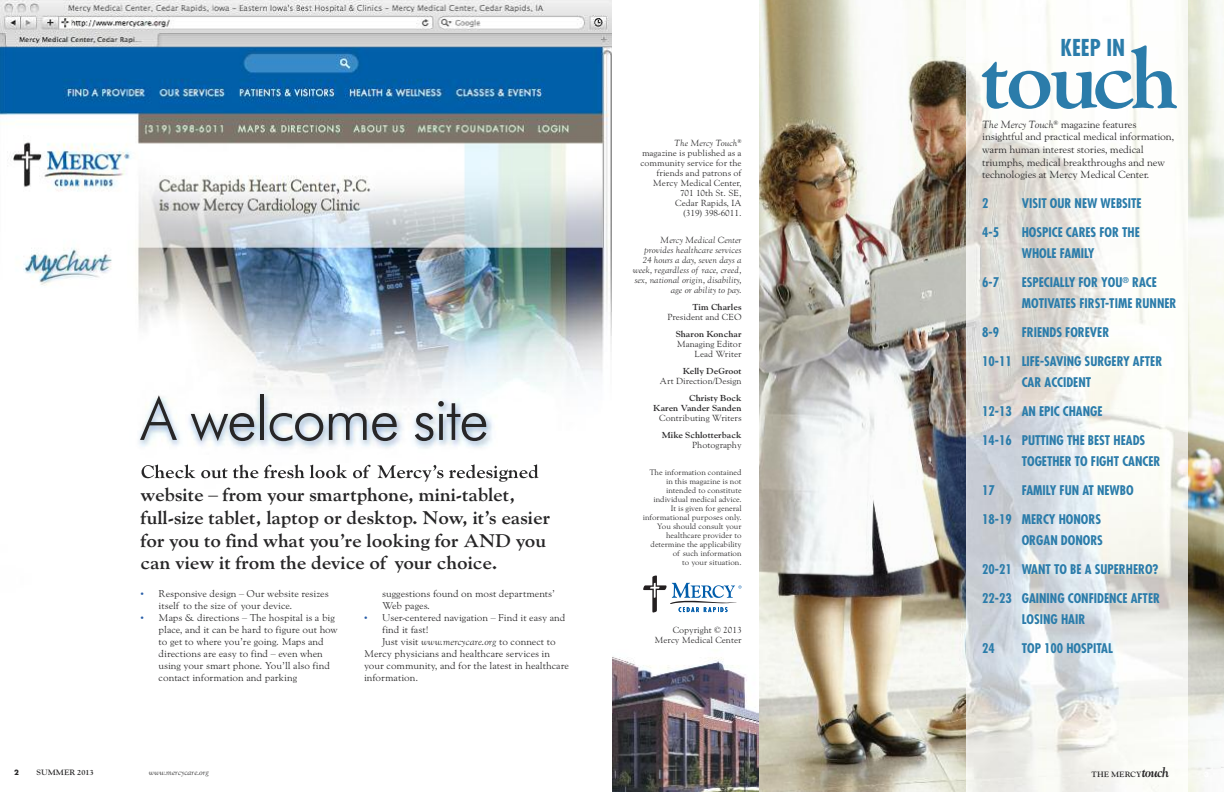
<style>
.page{position:relative;width:1224px;height:792px;background:#fff}
.page>*{position:absolute;margin:0;border:0;box-sizing:border-box;transform-origin:0 0}
.t1{font:700 86.9px "Goudy";letter-spacing:-.06em;color:#2b7caa}
.t2{font:300 60px "Futura BT";letter-spacing:-.03em;color:#272627}
.t3{font:700 condensed 22.7px "Futura";color:#2b7caa}
.t4{font:700 19px/22.8px "Goudy";letter-spacing:-.005em;color:#272627}
.t5{font:700 condensed 13px/21px "Futura";color:#2b7caa}
.t6{font:10.5px/12.6px "Goudy Old Style";letter-spacing:-.015em;color:#272627}
.t7{font:10px/12px "Goudy Old Style";color:#272627}
.t8{font:9px/10px "Goudy Old Style";color:#272627;text-align:right}
.t9{font:italic 9px/10px "Goudy Old Style";color:#272627;text-align:right}
.t10{font:700 9px/10px "Goudy";color:#272627;text-align:right}
.t11{font:8px/9px "Goudy Old Style";color:#272627;text-align:right}
.t12{font:700 8px "Goudy";color:#272627}
.t13{font:italic 8px "Goudy Old Style";color:#272627}
.t14{font:700 7px "Futura Std";color:#272627}
.s1{color:#285ea8}
.s2{font-style:italic}
.s3{font-style:italic;font-size:14px}
</style>
<div class="page">
<img style="left:612px;top:657px;width:146px;height:135px">
<img style="left:760px;top:0;width:464px;height:792px">
<img style="left:0;top:0;width:612px;height:477px">
<img style="left:967px;top:0;width:220px;height:792px">
<svg style="left:643px;top:576px;width:99px;height:37px"></svg>
<img style="left:129px;top:382px;width:468px;height:94px">
<img style="left:142px;top:464px;width:68px;height:12px">
<h2 class="t2" style="left:141px;top:395px;width:350px">A welcome site</h2>
<h3 class="t4" style="left:141px;top:462px;width:411px">Check out the fresh look of Mercy’s redesigned website – from your smartphone, mini-tablet, full-size tablet, laptop or desktop. Now, it’s easier for you to find what you’re looking for AND you can view it from the device of your choice.</h3>
<p class="t7" style="left:159px;top:588px;width:172px;text-indent:-18px"><span class="s1">•</span> Responsive design – Our website resizes itself to the size of your device.</p>
<p class="t7" style="left:159px;top:612px;width:181px;text-indent:-18px"><span class="s1">•</span> Maps &amp; directions – The hospital is a big place, and it can be hard to figure out how to get to where you’re going. Maps and directions are easy to find – even when using your smart phone. You’ll also find contact information and parking</p>
<p class="t7" style="left:382px;top:588px;width:174px">suggestions found on most departments’<br>Web pages.</p>
<p class="t7" style="left:364px;top:612px;width:203px"><span class="s1">•</span> User-centered navigation – Find it easy and</p>
<p class="t7" style="left:382px;top:624px;width:48px">find it fast!</p>
<p class="t7" style="left:382px;top:636px;width:175px">Just visit <span class="s2">www.mercycare.org</span> to connect to</p>
<p class="t7" style="left:364px;top:648px;width:187px">Mercy physicians and healthcare services in</p>
<p class="t7" style="left:364px;top:660px;width:206px">your community, and for the latest in healthcare</p>
<p class="t7" style="left:364px;top:672px;width:56px">information.</p>
<p class="t14" style="left:14px;top:770px;width:6px">2</p>
<p class="t12" style="left:37px;top:770px;width:58px">SUMMER 2013</p>
<p class="t13" style="left:149px;top:770px;width:62px">www.mercycare.org</p>
<p class="t8" style="left:640px;top:139px;width:103px"><span class="s2">The Mercy Touch</span><sup>® </sup>magazine is published as a community service for the friends and patrons of<br>Mercy Medical Center,<br>701 10th St. SE,<br>Cedar Rapids, IA<br>(319) 398-6011.</p>
<p class="t9" style="left:633px;top:236px;width:110px">Mercy Medical Center provides healthcare services<br>24 hours a day, seven days a week, regardless of race, creed, sex, national origin, disability, age or ability to pay.</p>
<p class="t10" style="left:693px;top:303px;width:51px">Tim Charles</p>
<p class="t8" style="left:667px;top:313px;width:76px">President and CEO</p>
<p class="t10" style="left:676px;top:330px;width:67px">Sharon Konchar</p>
<p class="t8" style="left:677px;top:340px;width:66px">Managing Editor<br>Lead Writer</p>
<p class="t10" style="left:683px;top:367px;width:60px">Kelly DeGroot</p>
<p class="t8" style="left:660px;top:377px;width:83px">Art Direction/Design</p>
<p class="t10" style="left:653px;top:394px;width:90px">Christy Bock<br>Karen Vander Sanden</p>
<p class="t8" style="left:659px;top:414px;width:84px">Contributing Writers</p>
<p class="t10" style="left:662px;top:431px;width:81px">Mike Schlotterback</p>
<p class="t8" style="left:692px;top:441px;width:51px">Photography</p>
<p class="t11" style="left:643px;top:468px;width:100px">The information contained in this magazine is not intended to constitute individual medical advice.<br>It is given for general informational purposes only.<br>You should consult your healthcare provider to determine the applicability of such information<br>to your situation.</p>
<p class="t8" style="left:654px;top:626px;width:89px">Copyright © 2013<br>Mercy Medical Center</p>
<h3 class="t3" style="left:1060px;top:38px;width:66px">KEEP IN</h3>
<h1 class="t1" style="left:981px;top:46px;width:199px">touch</h1>
<p class="t6" style="left:982px;top:119px;width:194px"><span class="s2">The Mercy Touch</span><sup>®</sup> magazine features insightful and practical medical information, warm human interest stories, medical triumphs, medical breakthroughs and new technologies at Mercy Medical Center.</p>
<h3 class="t5" style="left:982px;top:194px;width:8px">2</h3>
<h3 class="t5" style="left:1022px;top:194px;width:122px">VISIT OUR NEW WEBSITE</h3>
<h3 class="t5" style="left:982px;top:223px;width:18px">4-5</h3>
<h3 class="t5" style="left:1022px;top:223px;width:120px">HOSPICE CARES FOR THE<br>WHOLE FAMILY</h3>
<h3 class="t5" style="left:982px;top:273px;width:18px">6-7</h3>
<h3 class="t5" style="left:1022px;top:273px;width:156px">ESPECIALLY FOR YOU<sup>®</sup> RACE<br>MOTIVATES FIRST-TIME RUNNER</h3>
<h3 class="t5" style="left:982px;top:323px;width:18px">8-9</h3>
<h3 class="t5" style="left:1022px;top:323px;width:89px">FRIENDS FOREVER</h3>
<h3 class="t5" style="left:1022px;top:352px;width:142px;text-indent:-40px">10-11 LIFE-SAVING SURGERY AFTER<br>CAR ACCIDENT</h3>
<h3 class="t5" style="left:982px;top:402px;width:122px">12-13 AN EPIC CHANGE</h3>
<h3 class="t5" style="left:1022px;top:431px;width:140px;text-indent:-40px">14-16 PUTTING THE BEST HEADS<br>TOGETHER TO FIGHT CANCER</h3>
<h3 class="t5" style="left:982px;top:481px;width:14px">17</h3>
<h3 class="t5" style="left:1022px;top:481px;width:114px">FAMILY FUN AT NEWBO</h3>
<h3 class="t5" style="left:982px;top:510px;width:122px;text-align:right">18-19 MERCY HONORS<br>ORGAN DONORS</h3>
<h3 class="t5" style="left:982px;top:560px;width:178px">20-21 WANT TO BE A SUPERHERO?</h3>
<h3 class="t5" style="left:1022px;top:589px;width:140px;text-indent:-40px">22-23 GAINING CONFIDENCE AFTER<br>LOSING HAIR</h3>
<h3 class="t5" style="left:982px;top:639px;width:14px">24</h3>
<h3 class="t5" style="left:1022px;top:639px;width:93px">TOP 100 HOSPITAL</h3>
<p class="t12" style="left:1092px;top:772px;width:79px">THE MERCY<span class="s3">touch</span></p>
</div>
